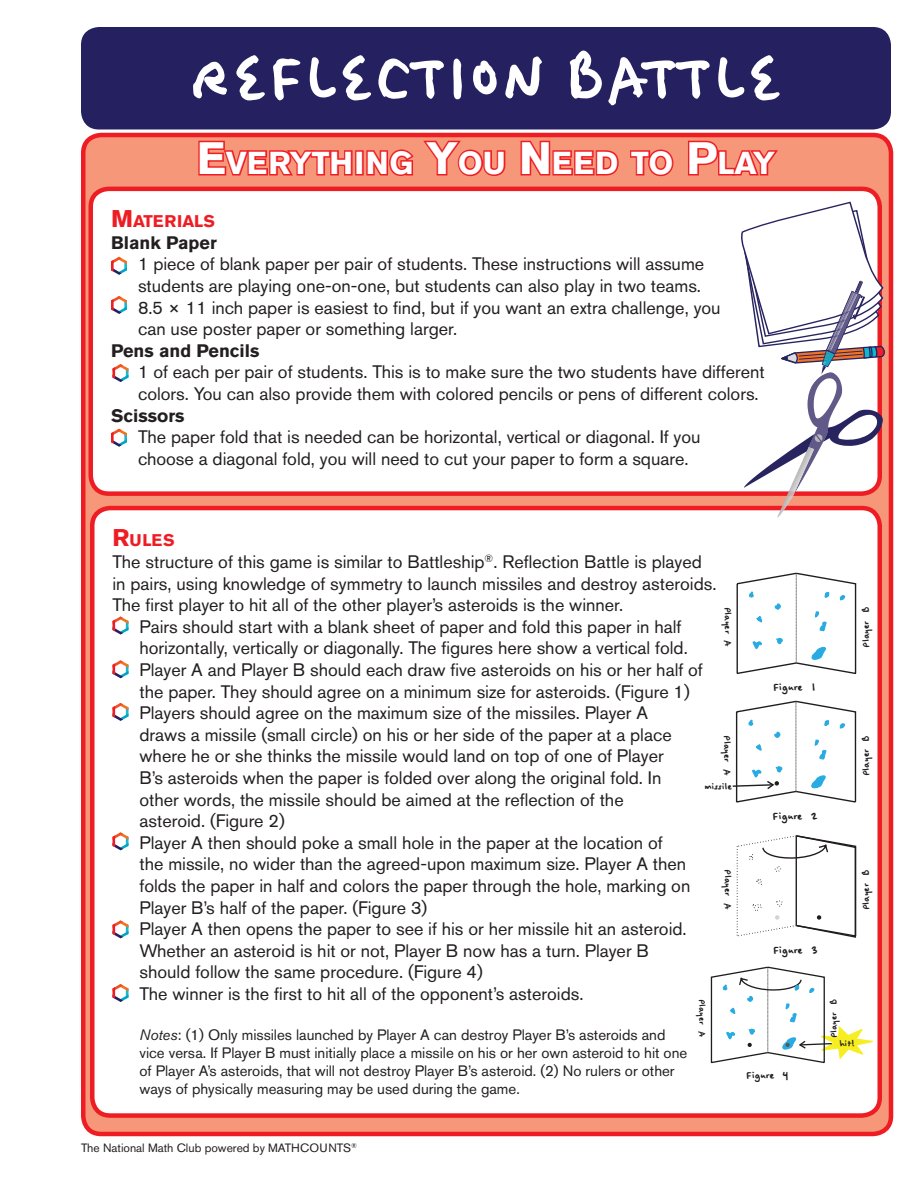
<style>
.page{position:relative;width:918px;height:1188px;background:#fff}
.page>*{position:absolute;margin:0;border:0;box-sizing:border-box;transform-origin:0 0}
.t1{font:700 72px "Felt Tip Woman";color:#fff}
.t2{font:700 31.5px "Akzidenz Grotesk BE";color:#fff}
.t3{font:18px/21.6px "Akzidenz Grotesk BE";color:#231f20}
.t4{font:700 18px "Akzidenz Grotesk BE";color:#231f20}
.t5{font:700 16.8px "Akzidenz Grotesk BE";color:#ee1d23}
.t6{font:15px/18px "Akzidenz Grotesk BE";color:#231f20}
.t7{font:700 12.45px "Felt Tip Woman";color:#201d1e}
.t8{font:700 12.45px "Felt Tip Woman";color:#211d1e}
.t9{font:12px "Akzidenz Grotesk BE";color:#231f20}
.t10{font:700 11.85px "Felt Tip Woman";color:#201d1e}
.t11{font:700 11.1px "Felt Tip Woman";color:#201d1e}
.t12{font:700 11.1px "Felt Tip Woman";color:#211d1e}
.t13{font:700 10.5px "Felt Tip Woman";color:#201d1e}
.s1{font-size:45px}
.s2{font-size:24px}
.s3{font-style:italic}
</style>
<div class="page">
<div style="left:81px;top:27px;width:810px;height:102px;background:#252161;border-radius:18px"></div>
<div style="left:83px;top:135px;width:808px;height:999px;background:#f6977a;border-radius:18px"></div>
<svg style="left:198px;top:140px;width:155px;height:36px"></svg>
<div style="left:355px;top:150px;width:9px;height:26px;border:3px solid #ee1d23"></div>
<svg style="left:366px;top:140px;width:140px;height:37px"></svg>
<svg style="left:520px;top:140px;width:99px;height:36px"></svg>
<svg style="left:630px;top:149px;width:44px;height:28px"></svg>
<svg style="left:688px;top:140px;width:90px;height:36px"></svg>
<div style="left:81px;top:133px;width:812px;height:1003px;border:4px solid #ee1d23;border-radius:18px"></div>
<div style="left:91px;top:189px;width:789px;height:305px;background:#fff;border-radius:18px"></div>
<div style="left:88px;top:187px;width:794px;height:309px;border:4px solid #ee1d23;border-radius:18px"></div>
<svg style="left:111px;top:257px;width:16px;height:18px"></svg>
<svg style="left:111px;top:296px;width:16px;height:18px"></svg>
<svg style="left:112px;top:364px;width:17px;height:18px"></svg>
<svg style="left:111px;top:429px;width:16px;height:18px"></svg>
<div style="left:92px;top:508px;width:788px;height:608px;background:#fff;border-radius:18px"></div>
<div style="left:90px;top:506px;width:792px;height:612px;border:4px solid #ee1d23;border-radius:18px"></div>
<svg style="left:112px;top:617px;width:17px;height:18px"></svg>
<svg style="left:112px;top:660px;width:17px;height:18px"></svg>
<svg style="left:112px;top:703px;width:17px;height:18px"></svg>
<svg style="left:112px;top:832px;width:17px;height:18px"></svg>
<svg style="left:112px;top:920px;width:17px;height:18px"></svg>
<svg style="left:112px;top:984px;width:17px;height:18px"></svg>
<svg style="left:741px;top:202px;width:144px;height:316px"></svg>
<svg style="left:736px;top:572px;width:121px;height:103px"></svg>
<svg style="left:732px;top:700px;width:125px;height:103px"></svg>
<svg style="left:736px;top:835px;width:121px;height:103px"></svg>
<svg style="left:710px;top:966px;width:163px;height:98px"></svg>
<p class="t1" style="left:189px;top:36px;width:594px">REFLECTION BATTLE</p>
<p class="t2" style="left:197px;top:145px;width:580px"><span class="s1">E</span>VERYTHING <span class="s1">Y</span>OU <span class="s1">N</span> EE D TO <span class="s1">P</span>LAY</p>
<p class="t5" style="left:111px;top:212px;width:105px"><span class="s2">M</span>ATERIALS</p>
<p class="t4" style="left:111px;top:232px;width:107px">Blank Paper</p>
<p class="t3" style="left:138px;top:253px;width:568px">1 piece of blank paper per pair of students. These instructions will assume students are playing one-on-one, but students can also play in two teams.</p>
<p class="t3" style="left:138px;top:296px;width:584px">8.5 × 11 inch paper is easiest to find, but if you want an extra challenge, you can use poster paper or something larger.</p>
<p class="t4" style="left:111px;top:340px;width:150px">Pens and Pencils</p>
<p class="t3" style="left:138px;top:361px;width:628px">1 of each per pair of students. This is to make sure the two students have different colors. You can also provide them with colored pencils or pens of different colors.</p>
<p class="t4" style="left:111px;top:405px;width:75px">Scissors</p>
<p class="t3" style="left:138px;top:426px;width:564px">The paper fold that is needed can be horizontal, vertical or diagonal. If you choose a diagonal fold, you will need to cut your paper to form a square.</p>
<p class="t5" style="left:112px;top:531px;width:64px"><span class="s2">R</span>ULES</p>
<p class="t3" style="left:112px;top:551px;width:606px">The structure of this game is similar to Battleship<sup>®</sup>. Reflection Battle is played in pairs, using knowledge of symmetry to launch missiles and destroy asteroids.<br>The first player to hit all of the other player’s asteroids is the winner.</p>
<p class="t3" style="left:140px;top:616px;width:550px">Pairs should start with a blank sheet of paper and fold this paper in half horizontally, vertically or diagonally. The figures here show a vertical fold.</p>
<p class="t3" style="left:140px;top:659px;width:565px">Player A and Player B should each draw five asteroids on his or her half of the paper. They should agree on a minimum size for asteroids. (Figure 1)</p>
<p class="t3" style="left:140px;top:702px;width:534px">Players should agree on the maximum size of the missiles. Player A draws a missile (small circle) on his or her side of the paper at a place where he or she thinks the missile would land on top of one of Player B’s asteroids when the paper is folded over along the original fold. In other words, the missile should be aimed at the reflection of the asteroid. (Figure 2)</p>
<p class="t3" style="left:140px;top:832px;width:552px">Player A then should poke a small hole in the paper at the location of the missile, no wider than the agreed-upon maximum size. Player A then folds the paper in half and colors the paper through the hole, marking on Player B’s half of the paper. (Figure 3)</p>
<p class="t3" style="left:140px;top:918px;width:549px">Player A then opens the paper to see if his or her missile hit an asteroid.<br>Whether an asteroid is hit or not, Player B now has a turn. Player B should follow the same procedure. (Figure 4)</p>
<p class="t3" style="left:140px;top:983px;width:446px">The winner is the first to hit all of the opponent’s asteroids.</p>
<p class="t6" style="left:140px;top:1025px;width:549px"><span class="s3">Notes</span>: (1) Only missiles launched by Player A can destroy Player B’s asteroids and vice versa. If Player B must initially place a missile on his or her own asteroid to hit one of Player A’s asteroids, that will not destroy Player B’s asteroid. (2) No rulers or other ways of physically measuring may be used during the game.</p>
<p class="t11" style="left:734px;top:607px;width:42px;rotate:90deg">Player A</p>
<p class="t11" style="left:860px;top:648px;width:42px;rotate:-90deg">Player B</p>
<p class="t7" style="left:773px;top:680px;width:44px">Figure 1</p>
<p class="t11" style="left:734px;top:735px;width:42px;rotate:90deg">Player A</p>
<p class="t11" style="left:860px;top:776px;width:43px;rotate:-90deg">Player B</p>
<p class="t11" style="left:704px;top:780px;width:29px">missile</p>
<p class="t7" style="left:772px;top:809px;width:47px">Figure 2</p>
<p class="t12" style="left:734px;top:869px;width:42px;rotate:90deg">Player A</p>
<p class="t12" style="left:860px;top:910px;width:42px;rotate:-90deg">Player B</p>
<p class="t8" style="left:773px;top:943px;width:46px">Figure 3</p>
<p class="t13" style="left:708px;top:999px;width:40px;rotate:90deg">Player A</p>
<p class="t13" style="left:828px;top:1038px;width:40px;rotate:-90deg">Player B</p>
<p class="t13" style="left:839px;top:1037px;width:17px">hit!</p>
<p class="t10" style="left:746px;top:1069px;width:45px">Figure 4</p>
<p class="t9" style="left:81px;top:1141px;width:278px">The National Math Club powered by MATHCOUNTS<sup>®</sup></p>
</div>
